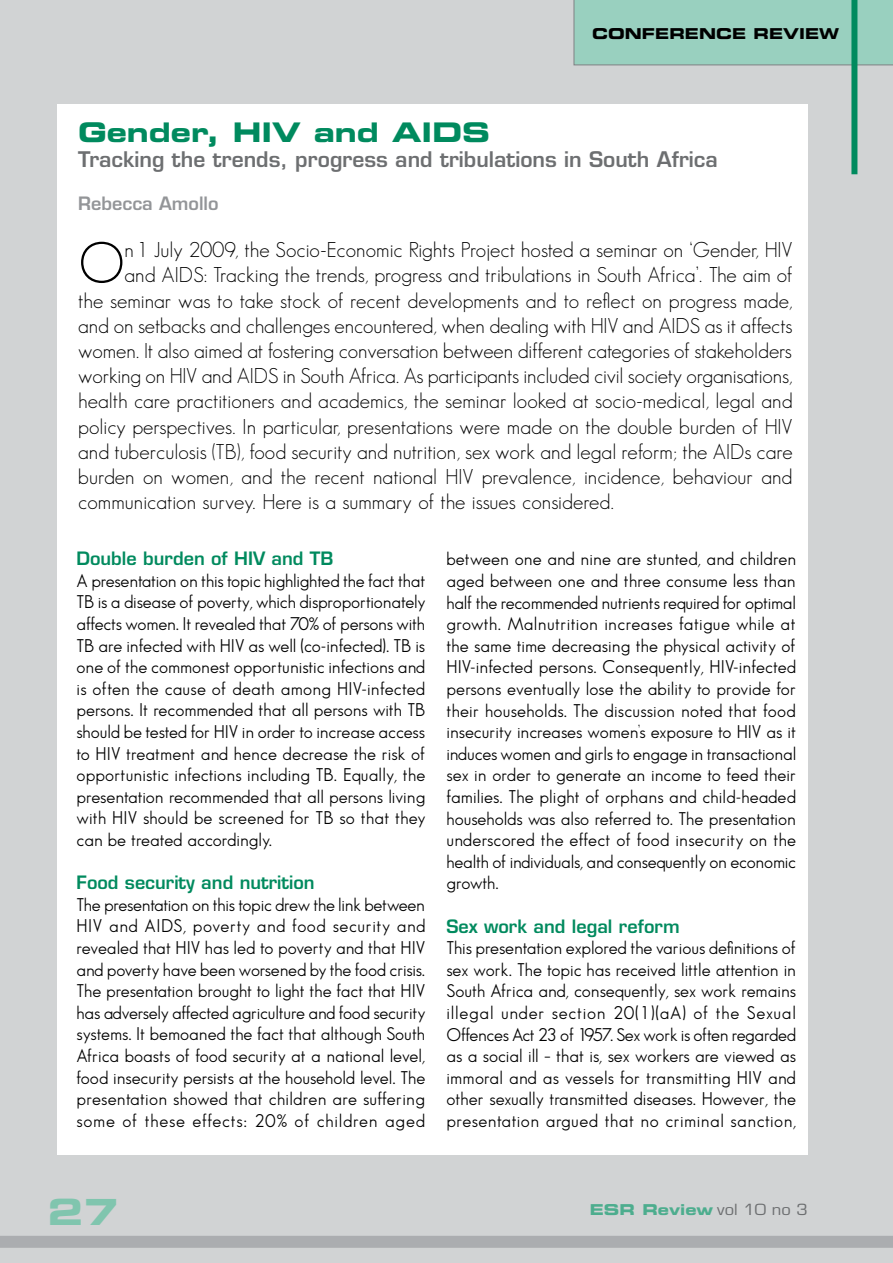
<style>
.page{position:relative;width:893px;height:1263px;background:#d1d3d4}
.page>*{position:absolute;margin:0;border:0;box-sizing:border-box;transform-origin:0 0}
.t1{font:56.25px "Sans Serif FLF";color:#000}
.t2{font:36px "Eurostile Bold Extended Two";color:#80c5ae}
.t3{font:27px "Eurostile Bold Extended Two";color:#008a5e}
.t4{font:21px "Sans Serif FLF";color:#000}
.t5{font:600 21px "Eurostile";color:#6d6f71}
.t6{font:18px/21.6px "Sans Serif Book FLF";letter-spacing:.01em;color:#000;text-align:justify}
.t7{font:600 18px "Eurostile";color:#008a5e}
.t8{font:600 18px "Eurostile";color:#939598}
.t9{font:15px "Eurostile Bold Extended Two";color:#4dad8e}
.t10{font:15px "Eurostile Bold Extended Two";color:#000}
.s1{font-family:"Eurostile";color:#6d6f71}
</style>
<div class="page">
<div style="left:0;top:1236px;width:893px;height:12px;background:#abadb0"></div>
<div style="left:58px;top:105px;width:750px;height:1050px;background:#fff"></div>
<div style="left:574px;top:0;width:319px;height:65px;background:#99d0bf"></div>
<div style="left:851px;top:0;width:6px;height:174px;background:#008a5e"></div>
<p class="t10" style="left:592px;top:23px;width:248px">CONFERENCE REVIEW</p>
<h3 class="t3" style="left:78px;top:113px;width:413px">Gender, HIV and AIDS</h3>
<p class="t5" style="left:78px;top:146px;width:641px">Tracking the trends, progress and tribulations in South Africa</p>
<p class="t8" style="left:78px;top:193px;width:142px">Rebecca Amollo</p>
<h1 class="t1" style="left:78px;top:232px;width:48px">O</h1>
<p class="t4" style="left:125px;top:238px;width:670px">n 1 July 2009, the Socio-Economic Rights Project hosted a seminar on ‘Gender, HIV</p>
<p class="t4" style="left:125px;top:263px;width:669px">and AIDS: Tracking the trends, progress and tribulations in South Africa’. The aim of</p>
<p class="t4" style="left:78px;top:289px;width:716px">the seminar was to take stock of recent developments and to reflect on progress made,</p>
<p class="t4" style="left:78px;top:314px;width:716px">and on setbacks and challenges encountered, when dealing with HIV and AIDS as it affects</p>
<p class="t4" style="left:78px;top:339px;width:715px">women. It also aimed at fostering conversation between different categories of stakeholders</p>
<p class="t4" style="left:78px;top:364px;width:716px">working on HIV and AIDS in South Africa. As participants included civil society organisations,</p>
<p class="t4" style="left:78px;top:389px;width:716px">health care practitioners and academics, the seminar looked at socio-medical, legal and</p>
<p class="t4" style="left:78px;top:415px;width:716px">policy perspectives. In particular, presentations were made on the double burden of HIV</p>
<p class="t4" style="left:78px;top:440px;width:716px">and tuberculosis (TB), food security and nutrition, sex work and legal reform; the AIDs care</p>
<p class="t4" style="left:78px;top:465px;width:716px">burden on women, and the recent national HIV prevalence, incidence, behaviour and</p>
<p class="t4" style="left:78px;top:490px;width:538px">communication survey. Here is a summary of the issues considered.</p>
<p class="t7" style="left:77px;top:547px;width:258px">Double burden of HIV and TB</p>
<p class="t6" style="left:77px;top:569px;width:350px">A presentation on this topic highlighted the fact that TB is a disease of poverty, which disproportionately affects women. It revealed that 70% of persons with TB are infected with HIV as well (co-infected). TB is one of the commonest opportunistic infections and is often the cause of death among HIV-infected persons. It recommended that all persons with TB should be tested for HIV in order to increase access to HIV treatment and hence decrease the risk of opportunistic infections including TB. Equally, the presentation recommended that all persons living with HIV should be screened for TB so that they can be treated accordingly.</p>
<p class="t7" style="left:77px;top:871px;width:240px">Food security and nutrition</p>
<p class="t6" style="left:77px;top:893px;width:350px">The presentation on this topic drew the link between HIV and AIDS, poverty and food security and revealed that HIV has led to poverty and that HIV and poverty have been worsened by the food crisis.<br>The presentation brought to light the fact that HIV has adversely affected agriculture and food security systems. It bemoaned the fact that although South Africa boasts of food security at a national level, food insecurity persists at the household level. The presentation showed that children are suffering some of these effects: 20% of children aged</p>
<p class="t6" style="left:446px;top:548px;width:351px">between one and nine are stunted, and children aged between one and three consume less than half the recommended nutrients required for optimal growth. Malnutrition increases fatigue while at the same time decreasing the physical activity of HIV-infected persons. Consequently, HIV-infected persons eventually lose the ability to provide for their households. The discussion noted that food insecurity increases women’s exposure to HIV as it induces women and girls to engage in transactional sex in order to generate an income to feed their families. The plight of orphans and child-headed households was also referred to. The presentation underscored the effect of food insecurity on the health of individuals, and consequently on economic growth.</p>
<p class="t7" style="left:446px;top:915px;width:235px">Sex work and legal reform</p>
<p class="t6" style="left:446px;top:937px;width:351px">This presentation explored the various definitions of sex work. The topic has received little attention in South Africa and, consequently, sex work remains illegal under section 20(1)(aA) of the Sexual Offences Act 23 of 1957. Sex work is often regarded as a social ill – that is, sex workers are viewed as immoral and as vessels for transmitting HIV and other sexually transmitted diseases. However, the presentation argued that no criminal sanction,</p>
<h2 class="t2" style="left:48px;top:1188px;width:48px">2727</h2>
<p class="t9" style="left:590px;top:1199px;width:220px">ESR Review <span class="s1">vol 10 no 3</span></p>
</div>
